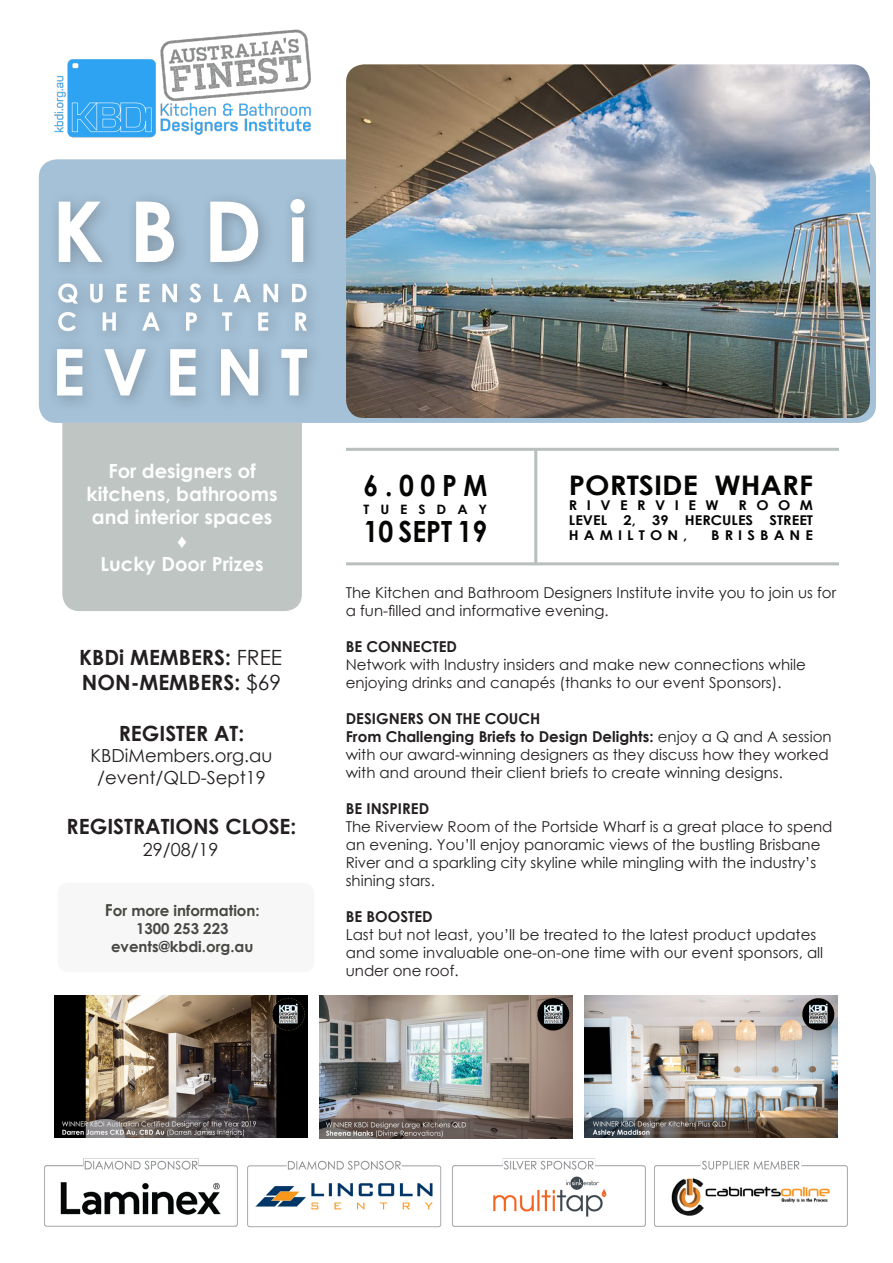
<style>
.page{position:relative;width:893px;height:1263px;background:#fff}
.page>*{position:absolute;margin:0;border:0;box-sizing:border-box;transform-origin:0 0}
.t1{font:700 29.1px "Century Gothic";color:#050604;scale:.91 1}
.t2{font:700 27px "Century Gothic";color:#050604;scale:1.08 1}
.t3{font:700 21px "Century Gothic";color:#231f20}
.t4{font:700 19.5px/23.4px "Century Gothic";color:#fff;text-align:center}
.t5{font:18px/21.6px "Century Gothic";color:#231f20;text-align:center}
.t6{font:15px/18px "Century Gothic";color:#231f20}
.t7{font:700 15px "Century Gothic";color:#231f20}
.t8{font:700 15px/18px "Century Gothic";color:#3b3935;text-align:center}
.t9{font:700 13.5px "Century Gothic";color:#050604;scale:1.08 1}
.t10{font:700 13.5px "Century Gothic";letter-spacing:.35em;color:#050604;scale:1.08 1}
.t11{font:700 13.5px "Century Gothic";letter-spacing:.65em;color:#050604;scale:1.08 1}
.t12{font:700 12.9px "Century Gothic";letter-spacing:.78em;color:#050604;scale:1.08 1}
.s1{font-weight:400}
.s2{font-size:16.5px}
.s3{font-weight:700}
</style>
<div class="page">
<div style="left:58px;top:883px;width:256px;height:89px;background:#f7f7f7;border-radius:11px"></div>
<div style="left:62px;top:423px;width:240px;height:188px;background:#bec5c2"></div>
<div style="left:39px;top:159px;width:837px;height:264px;background:#a5c1d7;border-radius:18px"></div>
<img style="left:54px;top:29px;width:257px;height:109px">
<img style="left:346px;top:64px;width:524px;height:354px">
<img style="left:44px;top:1158px;width:804px;height:70px">
<hr style="left:534px;top:450px;width:3px;height:115px;background:#b8bfbc">
<hr style="left:346px;top:562px;width:493px;height:3px;background:#b8bfbc">
<hr style="left:346px;top:448px;width:493px;height:3px;background:#b8bfbc">
<div style="left:46px;top:338px;width:278px;height:75px;background:#231f20;opacity:.29"></div>
<svg style="left:57px;top:349px;width:250px;height:46px"></svg>
<div style="left:47px;top:189px;width:274px;height:90px;background:#231f20;opacity:.29"></div>
<svg style="left:59px;top:199px;width:246px;height:63px"></svg>
<div style="left:47px;top:301px;width:276px;height:47px;background:#a2bed4"></div>
<svg style="left:58px;top:320px;width:249px;height:11px"></svg>
<div style="left:47px;top:273px;width:276px;height:47px;background:#231f20;opacity:.29"></div>
<svg style="left:58px;top:283px;width:249px;height:21px"></svg>
<img style="left:584px;top:995px;width:254px;height:143px">
<img style="left:320px;top:996px;width:253px;height:142px">
<img style="left:54px;top:995px;width:253px;height:142px">
<h3 class="t4" style="left:87px;top:458px;width:193px">For designers of kitchens, bathrooms and interior spaces ♦<br>Lucky Door Prizes</h3>
<p class="t3" style="left:79px;top:641px;width:204px">KBDi MEMBERS: <span class="s1">FREE</span></p>
<p class="t3" style="left:82px;top:667px;width:201px">NON-MEMBERS: <span class="s1">$69</span></p>
<p class="t3" style="left:119px;top:717px;width:127px">REGISTER AT:</p>
<p class="t5" style="left:91px;top:745px;width:183px">KBDiMembers.org.au /event/QLD-Sept19</p>
<p class="t3" style="left:67px;top:811px;width:231px">REGISTRATIONS CLOSE:</p>
<p class="t5" style="left:143px;top:838px;width:77px">29/08/19</p>
<p class="t8" style="left:105px;top:901px;width:156px"><span class="s2">F</span>or more information:<br>1300 253 223 events@kbdi.org.au</p>
<p class="t1" style="left:364px;top:463px;width:138px">6.00PM</p>
<p class="t12" style="left:364px;top:499px;width:116px">TUESDAY</p>
<p class="t1" style="left:364px;top:510px;width:137px">10 SEPT 19</p>
<p class="t2" style="left:569px;top:465px;width:227px">PORTSIDE WHARF</p>
<p class="t11" style="left:569px;top:495px;width:140px">RIVERVIEW</p>
<p class="t10" style="left:738px;top:495px;width:71px">ROOM</p>
<p class="t9" style="left:569px;top:510px;width:227px">LEVEL 2, 39 HERCULES STREET</p>
<p class="t10" style="left:569px;top:525px;width:111px">HAMILTON,</p>
<p class="t10" style="left:711px;top:525px;width:96px">BRISBANE</p>
<p class="t6" style="left:346px;top:583px;width:492px">The Kitchen and Bathroom Designers Institute invite you to join us for a fun-filled and informative evening.</p>
<p class="t7" style="left:346px;top:635px;width:113px">BE CONNECTED</p>
<p class="t6" style="left:346px;top:655px;width:462px">Network with Industry insiders and make new connections while enjoying drinks and canapés (thanks to our event Sponsors).</p>
<p class="t7" style="left:346px;top:707px;width:196px">DESIGNERS ON THE COUCH</p>
<p class="t6" style="left:346px;top:727px;width:487px"><span class="s3">From Challenging Briefs to Design Delights:</span> enjoy a Q and A session with our award-winning designers as they discuss how they worked with and around their client briefs to create winning designs.</p>
<p class="t7" style="left:346px;top:797px;width:85px">BE INSPIRED</p>
<p class="t6" style="left:346px;top:817px;width:488px">The Riverview Room of the Portside Wharf is a great place to spend an evening. You’ll enjoy panoramic views of the bustling Brisbane River and a sparkling city skyline while mingling with the industry’s shining stars.</p>
<p class="t7" style="left:346px;top:905px;width:88px">BE BOOSTED</p>
<p class="t6" style="left:346px;top:925px;width:479px">Last but not least, you’ll be treated to the latest product updates and some invaluable one-on-one time with our event sponsors, all under one roof.</p>
</div>
